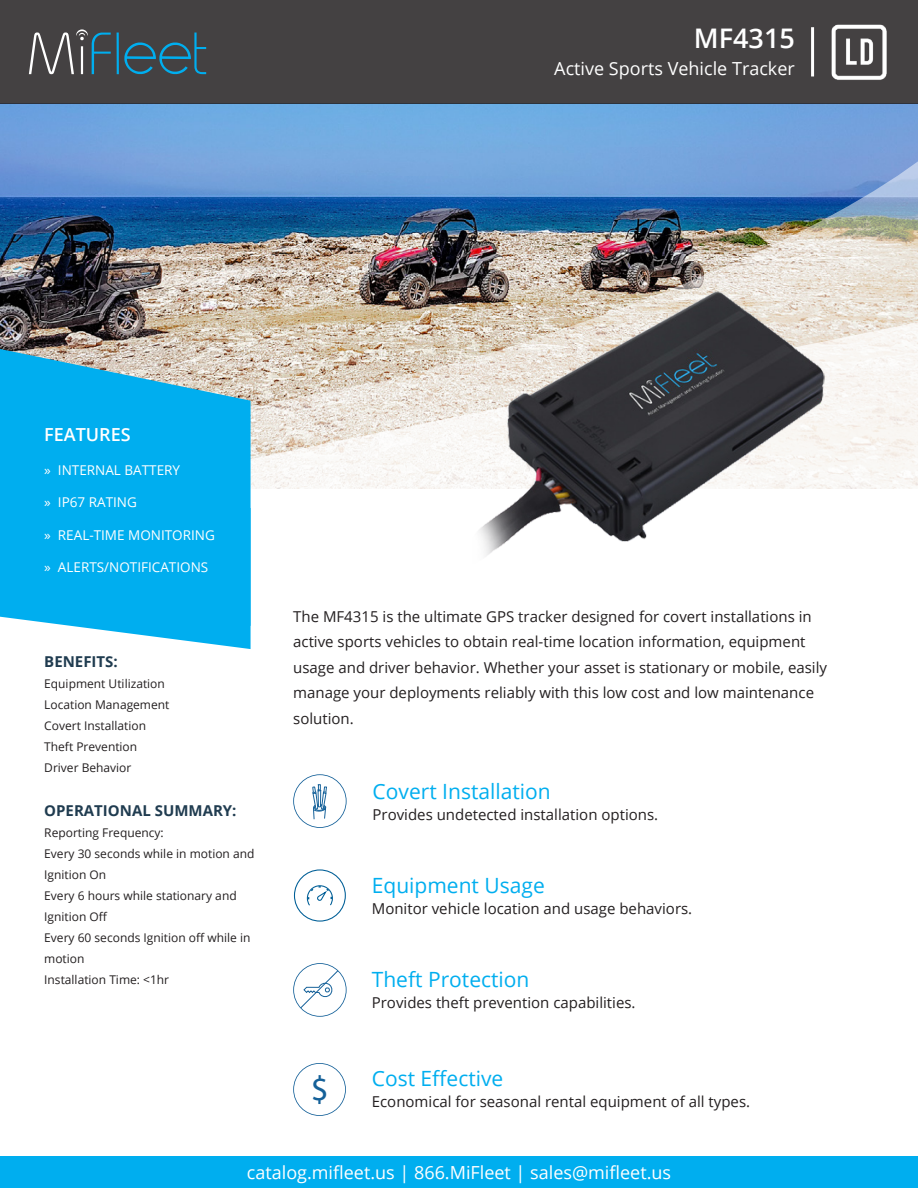
<style>
.page{position:relative;width:918px;height:1188px;background:#fff}
.page>*{position:absolute;margin:0;border:0;box-sizing:border-box;transform-origin:0 0}
.t1{font:35.25px "Myriad Pro";color:#156199}
.t2{font:600 27px "Open Sans";color:#fff}
.t3{font:21px "Open Sans";color:#00aeef}
.t4{font:18px "Open Sans";color:#fff}
.t5{font:600 18px "Open Sans";color:#fff}
.t6{font:15px/25.5px "Open Sans";color:#231f20}
.t7{font:700 15px "Open Sans";color:#203c50}
.t8{font:13.5px "Open Sans";color:#fff}
.t9{font:12px/21px "Open Sans";color:#231f20}
</style>
<div class="page">
<img style="left:0;top:104px;width:918px;height:47px">
<div style="left:0;top:0;width:918px;height:104px;background:#444142"></div>
<img style="left:0;top:151px;width:918px;height:169px">
<svg style="left:0;top:320px;width:918px;height:169px"></svg>
<svg style="left:0;top:349px;width:251px;height:127px;background:#2bb2e3"></svg>
<svg style="left:0;top:476px;width:251px;height:173px;background:#17b5f0"></svg>
<svg style="left:29px;top:29px;width:82px;height:45px"></svg>
<hr style="left:117px;top:33px;width:2px;height:41px;background:#00aeef">
<svg style="left:124px;top:33px;width:82px;height:41px"></svg>
<div style="left:294px;top:869px;width:52px;height:53px;border:1px solid #005f97;border-radius:50%"></div>
<svg style="left:306px;top:885px;width:27px;height:21px"></svg>
<svg style="left:293px;top:774px;width:54px;height:54px"></svg>
<div style="left:0;top:1157px;width:918px;height:31px;background:#00aeef"></div>
<img style="left:455px;top:220px;width:395px;height:337px">
<svg style="left:293px;top:963px;width:54px;height:54px"></svg>
<img style="left:831px;top:24px;width:56px;height:56px">
<hr style="left:811px;top:27px;width:3px;height:49px;background:#fff">
<svg style="left:293px;top:1063px;width:53px;height:53px"></svg>
<p class="t2" style="left:694px;top:19px;width:102px">MF4315</p>
<p class="t4" style="left:554px;top:56px;width:242px">Active Sports Vehicle Tracker</p>
<p class="t5" style="left:44px;top:422px;width:88px">FEATURES</p>
<p class="t8" style="left:44px;top:461px;width:137px">» INTERNAL BATTERY</p>
<p class="t8" style="left:44px;top:493px;width:94px">» IP67 RATING</p>
<p class="t8" style="left:44px;top:526px;width:172px">» REAL-TIME MONITORING</p>
<p class="t8" style="left:44px;top:558px;width:166px">» ALERTS/NOTIFICATIONS</p>
<p class="t7" style="left:44px;top:651px;width:75px">BENEFITS:</p>
<p class="t9" style="left:44px;top:673px;width:122px">Equipment Utilization</p>
<p class="t9" style="left:44px;top:694px;width:127px">Location Management</p>
<p class="t9" style="left:44px;top:715px;width:103px">Covert Installation</p>
<p class="t9" style="left:44px;top:736px;width:95px">Theft Prevention</p>
<p class="t9" style="left:44px;top:757px;width:89px">Driver Behavior</p>
<p class="t7" style="left:44px;top:800px;width:194px">OPERATIONAL SUMMARY:</p>
<p class="t9" style="left:44px;top:822px;width:121px">Reporting Frequency:</p>
<p class="t9" style="left:44px;top:843px;width:212px">Every 30 seconds while in motion and<br>Ignition On</p>
<p class="t9" style="left:44px;top:885px;width:194px">Every 6 hours while stationary and<br>Ignition Off</p>
<p class="t9" style="left:44px;top:927px;width:208px">Every 60 seconds Ignition off while in motion</p>
<p class="t9" style="left:44px;top:969px;width:126px">Installation Time: &lt;1hr</p>
<p class="t6" style="left:293px;top:603px;width:535px">The MF4315 is the ultimate GPS tracker designed for covert installations in active sports vehicles to obtain real-time location information, equipment usage and driver behavior. Whether your asset is stationary or mobile, easily manage your deployments reliably with this low cost and low maintenance solution.</p>
<p class="t3" style="left:373px;top:777px;width:180px">Covert Installation</p>
<p class="t6" style="left:373px;top:801px;width:287px">Provides undetected installation options.</p>
<p class="t3" style="left:372px;top:871px;width:174px">Equipment Usage</p>
<p class="t6" style="left:372px;top:895px;width:322px">Monitor vehicle location and usage behaviors.</p>
<p class="t3" style="left:372px;top:965px;width:159px">Theft Protection</p>
<p class="t6" style="left:372px;top:990px;width:265px">Provides theft prevention capabilities.</p>
<p class="t1" style="left:311px;top:1067px;width:20px">$</p>
<p class="t3" style="left:372px;top:1064px;width:133px">Cost Effective</p>
<p class="t6" style="left:372px;top:1089px;width:380px">Economical for seasonal rental equipment of all types.</p>
<p class="t4" style="left:247px;top:1160px;width:426px">catalog.mifleet.us | 866.MiFleet | sales@mifleet.us</p>
</div>
